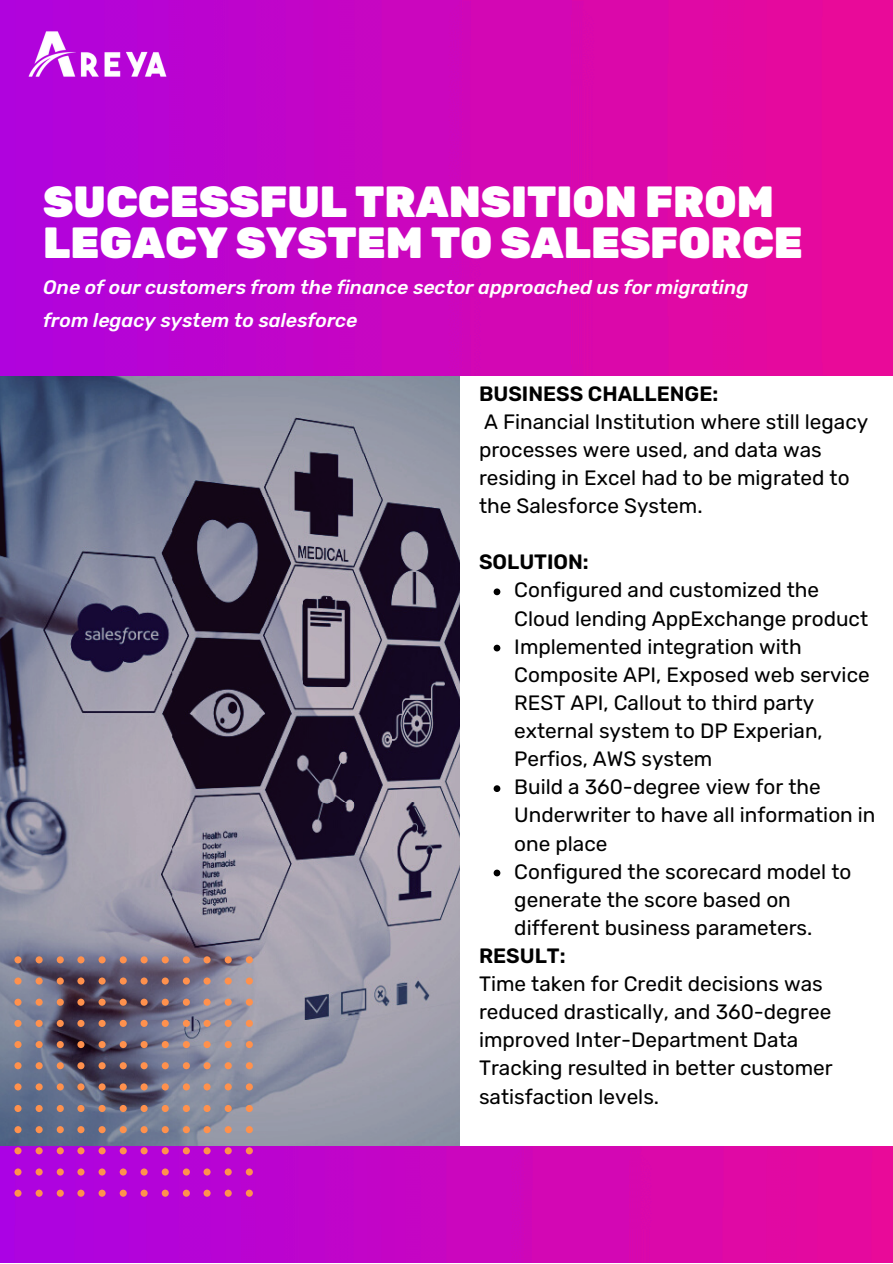
<style>
.page{position:relative;width:893px;height:1264px;background:#fff}
.page>*{position:absolute;margin:0;border:0;box-sizing:border-box;transform-origin:0 0}
.t1{font:900 43.5px/41.5px "Rubik";color:#fff}
.t2{font:20.7px/28px "Rubik";color:#000}
.t3{font:600 20.7px "Rubik";color:#000}
.t4{font:italic 500 19.5px/32.5px "Rubik";color:#fff}
</style>
<div class="page">
<img style="left:0;top:375px;width:460px;height:771px">
<img style="left:0;top:0;width:892px;height:375px">
<img style="left:27px;top:29px;width:142px;height:50px">
<svg style="left:493px;top:588px;width:7px;height:7px"></svg>
<svg style="left:493px;top:644px;width:7px;height:7px"></svg>
<svg style="left:493px;top:785px;width:7px;height:7px"></svg>
<svg style="left:493px;top:869px;width:7px;height:7px"></svg>
<img style="left:0;top:1146px;width:892px;height:116px">
<svg style="left:14px;top:956px;width:239px;height:240px;background:#845c8f"></svg>
<h1 class="t1" style="left:43px;top:181px;width:761px">SUCCESSFUL TRANSITION FROM<br>LEGACY SYSTEM TO SALESFORCE</h1>
<p class="t4" style="left:43px;top:271px;width:706px">One of our customers from the finance sector approached us for migrating from legacy system to salesforce</p>
<p class="t3" style="left:479px;top:381px;width:241px">BUSINESS CHALLENGE:</p>
<p class="t2" style="left:479px;top:407px;width:391px">A Financial Institution where still legacy processes were used, and data was residing in Excel had to be migrated to the Salesforce System.</p>
<p class="t3" style="left:479px;top:550px;width:111px">SOLUTION:</p>
<p class="t2" style="left:514px;top:576px;width:362px">Configured and customized the<br>Cloud lending AppExchange product<br>Implemented integration with<br>Composite API, Exposed web service<br>REST API, Callout to third party external system to DP Experian,<br>Perfios, AWS system<br>Build a 360-degree view for the<br>Underwriter to have all information in one place<br>Configured the scorecard model to generate the score based on different business parameters.</p>
<p class="t3" style="left:479px;top:943px;width:88px">RESULT:</p>
<p class="t2" style="left:479px;top:969px;width:355px">Time taken for Credit decisions was reduced drastically, and 360-degree improved Inter-Department Data Tracking resulted in better customer satisfaction levels.</p>
</div>
